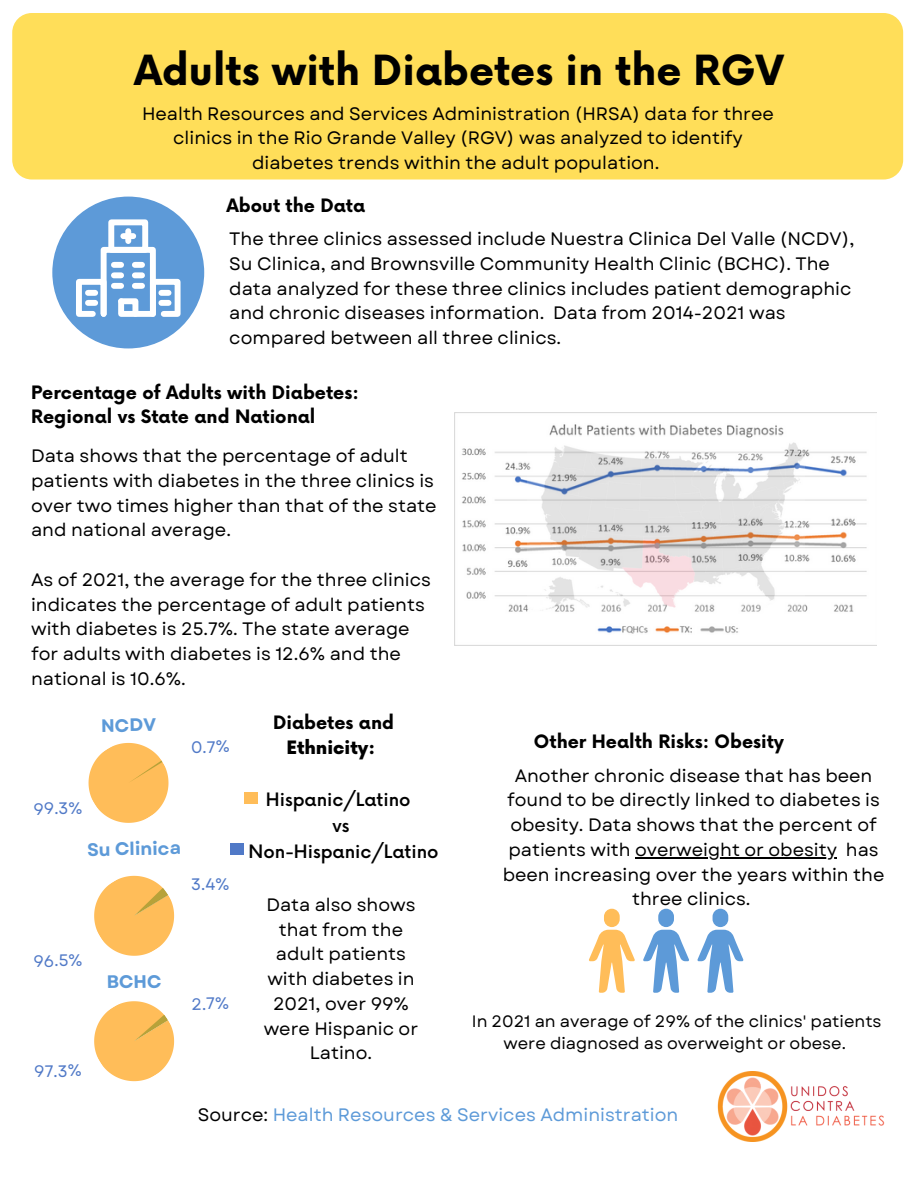
<style>
.page{position:relative;width:918px;height:1188px;background:#fff}
.page>*{position:absolute;margin:0;border:0;box-sizing:border-box;transform-origin:0 0}
.t1{font:700 40.5px "Now";color:#000}
.t2{font:18px/24.8px "Garet";color:#000;text-align:center}
.t3{font:700 18px/24.8px "Now";color:#000}
.t4{font:18px "Garet";color:#5d9ad8}
.t5{font:500 18px/25.8px "Now";color:#000;text-align:center}
.t6{font:700 18px "Garet";color:#5d9ad8}
.t7{font:900 18px "Now";color:#000}
.t8{font:16.5px/22.5px "Garet";color:#000;text-align:center}
.t9{font:16.5px "Garet";color:#5079c7}
.s1{color:#000}
</style>
<div class="page">
<div style="left:52px;top:197px;width:152px;height:151px;background:#5d9ad8;border-radius:50%"></div>
<div style="left:108px;top:219px;width:40px;height:34px;border:6px solid #fff"></div>
<div style="left:123px;top:233px;width:10px;height:6px;background:#fff"></div>
<div style="left:125px;top:231px;width:6px;height:10px;background:#fff"></div>
<svg style="left:76px;top:244px;width:105px;height:73px"></svg>
<div style="left:88px;top:300px;width:7px;height:6px;background:#fff"></div>
<div style="left:88px;top:290px;width:7px;height:6px;background:#fff"></div>
<svg style="left:88px;top:742px;width:81px;height:81px"></svg>
<svg style="left:94px;top:875px;width:81px;height:81px"></svg>
<svg style="left:94px;top:1001px;width:81px;height:81px"></svg>
<svg style="left:589px;top:909px;width:46px;height:84px"></svg>
<svg style="left:643px;top:909px;width:100px;height:84px"></svg>
<div style="left:12px;top:13px;width:891px;height:167px;background:#ffde59;border-radius:20px"></div>
<img style="left:717px;top:1072px;width:168px;height:70px">
<img style="left:455px;top:412px;width:422px;height:233px">
<img style="left:528px;top:429px;width:276px;height:183px">
<div style="left:244px;top:793px;width:14px;height:11px;background:#ffbd59"></div>
<hr style="left:635px;top:857px;width:202px;height:1px;background:#000">
<div style="left:231px;top:844px;width:13px;height:11px;background:#5079c7"></div>
<h1 class="t1" style="left:134px;top:48px;width:651px">Adults with Diabetes in the RGV</h1>
<p class="t2" style="left:142px;top:101px;width:633px">Health Resources and Services Administration (HRSA) data for three clinics in the Rio Grande Valley (RGV) was analyzed to identify diabetes trends within the adult population.</p>
<p class="t3" style="left:227px;top:194px;width:140px">About the Data</p>
<p class="t2" style="left:229px;top:227px;width:627px;text-align:left">The three clinics assessed include Nuestra Clinica Del Valle (NCDV), Su Clinica, and Brownsville Community Health Clinic (BCHC). The data analyzed for these three clinics includes patient demographic and chronic diseases information. Data from 2014-2021 was compared between all three clinics.</p>
<p class="t3" style="left:31px;top:381px;width:329px">Percentage of Adults with Diabetes:<br>Regional vs State and National</p>
<p class="t2" style="left:31px;top:444px;width:407px;text-align:left">Data shows that the percentage of adult patients with diabetes in the three clinics is over two times higher than that of the state and national average.</p>
<p class="t2" style="left:31px;top:567px;width:401px;text-align:left">As of 2021, the average for the three clinics indicates the percentage of adult patients with diabetes is 25.7%. The state average for adults with diabetes is 12.6% and the national is 10.6%.</p>
<p class="t6" style="left:101px;top:713px;width:57px;rotate:-1deg">NCDV</p>
<p class="t9" style="left:191px;top:735px;width:40px;rotate:-1deg">0.7%</p>
<p class="t9" style="left:33px;top:797px;width:51px;rotate:-1deg">99.3%</p>
<p class="t6" style="left:87px;top:837px;width:95px;rotate:-1deg">Su Clinica</p>
<p class="t9" style="left:191px;top:873px;width:40px;rotate:-1deg">3.4%</p>
<p class="t9" style="left:33px;top:949px;width:51px;rotate:-1deg">96.5%</p>
<p class="t6" style="left:106px;top:969px;width:57px;rotate:-1deg">BCHC</p>
<p class="t9" style="left:34px;top:1059px;width:49px;rotate:-1deg">97.3%</p>
<p class="t9" style="left:191px;top:992px;width:39px;rotate:-1deg">2.7%</p>
<p class="t3" style="left:273px;top:711px;width:122px">Diabetes and</p>
<p class="t7" style="left:287px;top:738px;width:90px">Ethnicity:</p>
<p class="t5" style="left:249px;top:788px;width:192px">Hispanic/Latino<br>vs<br>Non-Hispanic/Latino</p>
<p class="t2" style="left:264px;top:892px;width:156px">Data also shows that from the adult patients with diabetes in<br>2021, over 99% were Hispanic or<br>Latino.</p>
<p class="t3" style="left:534px;top:730px;width:252px">Other Health Risks: Obesity</p>
<p class="t2" style="left:503px;top:763px;width:383px">Another chronic disease that has been found to be directly linked to diabetes is obesity. Data shows that the percent of patients with overweight or obesity has been increasing over the years within the three clinics.</p>
<p class="t8" style="left:472px;top:1010px;width:411px">In 2021 an average of 29% of the clinics' patients were diagnosed as overweight or obese.</p>
<p class="t4" style="left:198px;top:1102px;width:482px"><span class="s1">Source:</span> Health Resources &amp; Services Administration</p>
</div>
